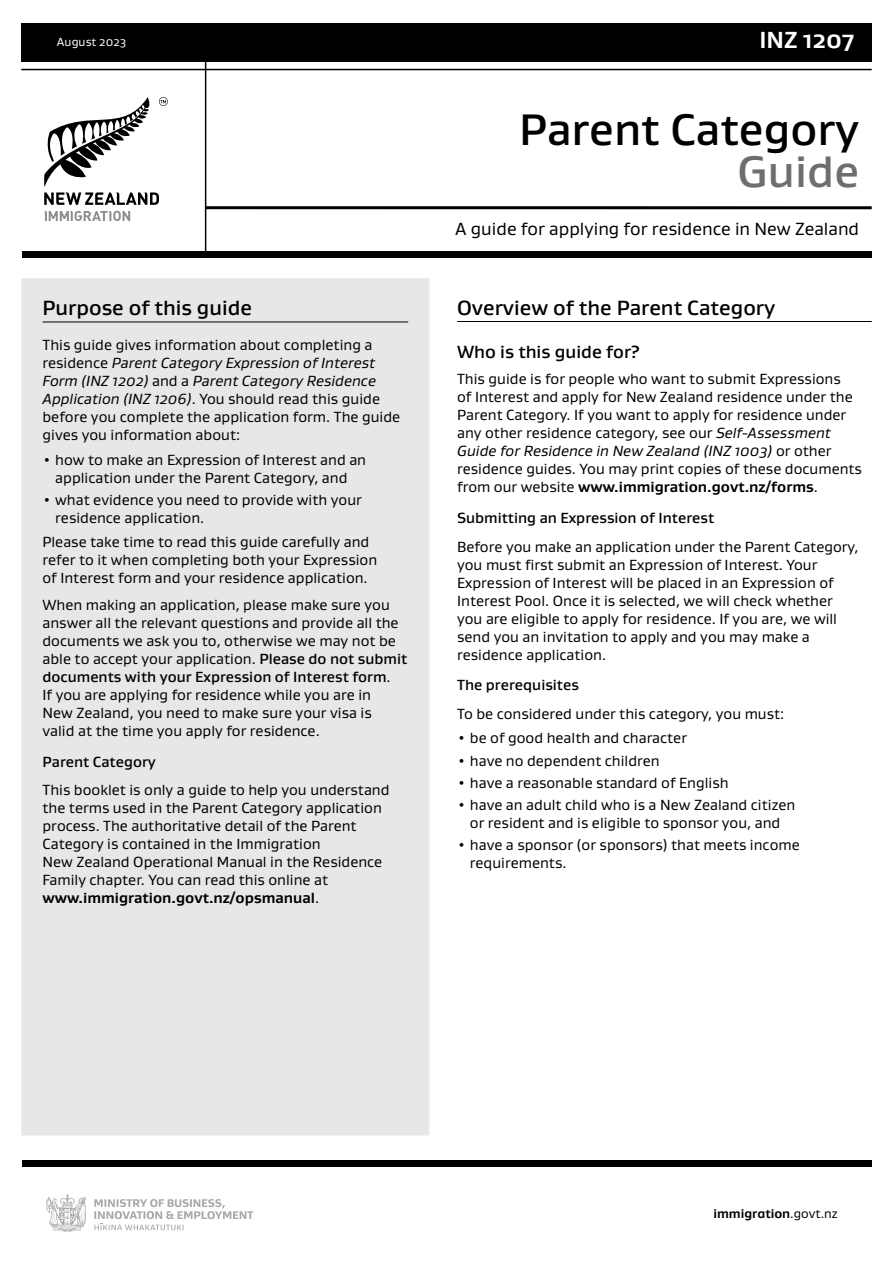
<style>
.page{position:relative;width:893px;height:1263px;background:#fff}
.page>*{position:absolute;margin:0;border:0;box-sizing:border-box;transform-origin:0 0}
.t1{font:500 45px "Gustan";color:#000}
.t2{font:500 45px "Gustan";color:#6d6e71}
.t3{font:700 23.7px "Gustan";color:#fff}
.t4{font:500 21px "Gustan";color:#000}
.t5{font:18px "Gustan";color:#000}
.t6{font:500 18px "Gustan";color:#000}
.t7{font:15px/18px "Gustan";color:#000}
.t8{font:500 15px "Gustan";color:#000}
.t9{font:700 12.9px "Gustan";color:#000}
.t10{font:12px "Gustan";color:#fff}
.s1{font-style:italic}
.s2{font-weight:500}
.s3{font-weight:700}
.s4{font-weight:400}
</style>
<div class="page">
<div style="left:21px;top:23px;width:851px;height:39px;background:#000"></div>
<hr style="left:21px;top:69px;width:851px;height:1px;background:#000">
<hr style="left:206px;top:206px;width:666px;height:3px;background:#000">
<div style="left:22px;top:252px;width:850px;height:6px;background:#000"></div>
<div style="left:22px;top:1160px;width:850px;height:6px;background:#000"></div>
<svg style="left:46px;top:1194px;width:41px;height:38px"></svg>
<svg style="left:94px;top:1199px;width:159px;height:31px"></svg>
<hr style="left:205px;top:32px;width:1px;height:221px;background:#000">
<svg style="left:44px;top:97px;width:106px;height:89px"></svg>
<svg style="left:159px;top:97px;width:9px;height:9px"></svg>
<svg style="left:44px;top:192px;width:115px;height:13px"></svg>
<svg style="left:44px;top:211px;width:86px;height:10px"></svg>
<div style="left:21px;top:278px;width:408px;height:857px;background:#e6e7e8"></div>
<hr style="left:43px;top:322px;width:365px;height:1px;background:#000">
<hr style="left:457px;top:321px;width:415px;height:1px;background:#000">
<p class="t10" style="left:57px;top:34px;width:71px">August 2023</p>
<h3 class="t4" style="left:43px;top:294px;width:211px">Purpose of this guide</h3>
<p class="t7" style="left:43px;top:336px;width:359px">This guide gives information about completing a residence <span class="s1">Parent Category Expression of Interest Form (INZ 1202)</span> and a <span class="s1">Parent Category Residence Application (INZ 1206)</span>. You should read this guide before you complete the application form. The guide gives you information about:</p>
<p class="t7" style="left:43px;top:450px;width:325px;text-align:center">• how to make an Expression of Interest and an application under the Parent Category, and</p>
<p class="t7" style="left:55px;top:490px;width:308px;text-indent:-13px">• what evidence you need to provide with your residence application.</p>
<p class="t7" style="left:43px;top:533px;width:336px">Please take time to read this guide carefully and refer to it when completing both your Expression of Interest form and your residence application.</p>
<p class="t7" style="left:43px;top:595px;width:366px">When making an application, please make sure you answer all the relevant questions and provide all the documents we ask you to, otherwise we may not be able to accept your application. <span class="s2">Please do not submit documents with your Expression of Interest form</span>.<br>If you are applying for residence while you are in<br>New Zealand, you need to make sure your visa is valid at the time you apply for residence.</p>
<p class="t8" style="left:43px;top:751px;width:115px">Parent Category</p>
<p class="t7" style="left:43px;top:781px;width:349px">This booklet is only a guide to help you understand the terms used in the Parent Category application process. The authoritative detail of the Parent Category is contained in the Immigration<br>New Zealand Operational Manual in the Residence Family chapter. You can read this online at <span class="s3">www.immigration.govt.nz/opsmanual</span>.</p>
<h2 class="t3" style="left:759px;top:24px;width:96px">INZ 1207</h2>
<h1 class="t1" style="left:519px;top:100px;width:342px">Parent Category</h1>
<h1 class="t2" style="left:737px;top:142px;width:123px">Guide</h1>
<p class="t5" style="left:455px;top:217px;width:405px">A guide for applying for residence in New Zealand</p>
<h3 class="t4" style="left:457px;top:294px;width:320px">Overview of the Parent Category</h3>
<p class="t6" style="left:457px;top:340px;width:184px">Who is this guide for?</p>
<p class="t7" style="left:457px;top:370px;width:406px">This guide is for people who want to submit Expressions<br>of Interest and apply for New Zealand residence under the Parent Category. If you want to apply for residence under any other residence category, see our <span class="s1">Self-Assessment Guide for Residence in New Zealand (INZ 1003)</span> or other residence guides. You may print copies of these documents from our website <span class="s3">www.immigration.govt.nz/forms</span>.</p>
<p class="t8" style="left:457px;top:508px;width:259px">Submitting an Expression of Interest</p>
<p class="t7" style="left:457px;top:537px;width:403px">Before you make an application under the Parent Category, you must first submit an Expression of Interest. Your Expression of Interest will be placed in an Expression of Interest Pool. Once it is selected, we will check whether you are eligible to apply for residence. If you are, we will send you an invitation to apply and you may make a residence application.</p>
<p class="t8" style="left:457px;top:675px;width:123px">The prerequisites</p>
<p class="t7" style="left:457px;top:704px;width:329px">To be considered under this category, you must:</p>
<p class="t7" style="left:457px;top:729px;width:231px">• be of good health and character</p>
<p class="t7" style="left:457px;top:751px;width:204px">• have no dependent children</p>
<p class="t7" style="left:457px;top:773px;width:273px">• have a reasonable standard of English</p>
<p class="t7" style="left:457px;top:795px;width:340px;text-align:center">• have an adult child who is a New Zealand citizen or resident and is eligible to sponsor you, and</p>
<p class="t7" style="left:470px;top:836px;width:331px;text-indent:-13px">• have a sponsor (or sponsors) that meets income requirements.</p>
<p class="t9" style="left:713px;top:1205px;width:126px">immigration<span class="s4">.govt.nz</span></p>
</div>
